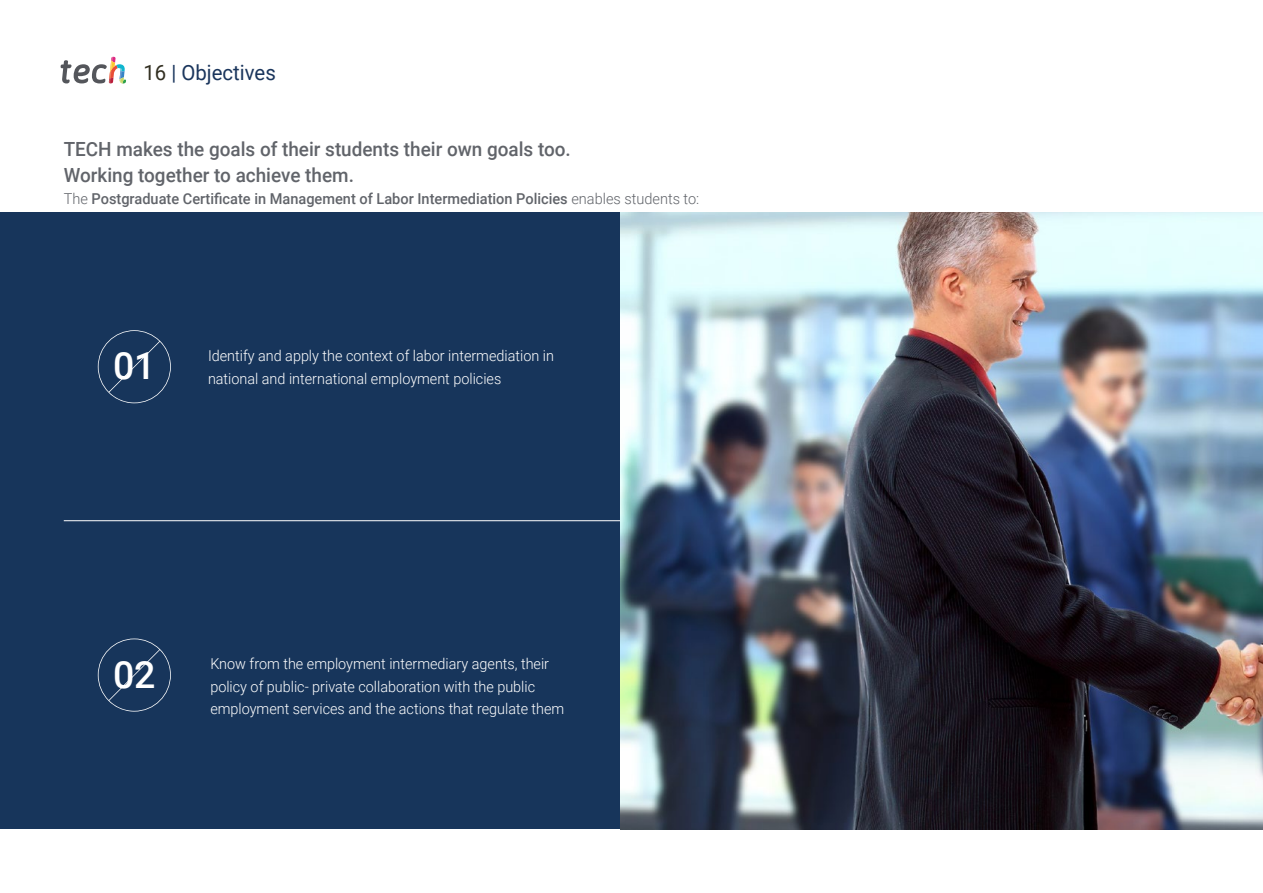
<style>
.page{position:relative;width:1263px;height:893px;background:#fff}
.page>*{position:absolute;margin:0;border:0;box-sizing:border-box;transform-origin:0 0}
.t1{font:500 37.5px "Roboto";color:#fff}
.t2{font:21px "Roboto";color:#1a355c}
.t3{font:500 19.5px/25.5px "Roboto";color:#61646a}
.t4{font:300 15px/22.5px "Roboto";color:#fff;scale:.96 1}
.t5{font:500 15px "Roboto";color:#61646a}
.s1{color:#312e20}
.s2{font-weight:300}
</style>
<div class="page">
<svg style="left:61px;top:57px;width:65px;height:27px"></svg>
<div style="left:0;top:213px;width:621px;height:616px;background:#17355b"></div>
<svg style="left:98px;top:330px;width:73px;height:73px"></svg>
<svg style="left:98px;top:638px;width:73px;height:74px"></svg>
<hr style="left:64px;top:520px;width:1199px;height:1px;background:#fff">
<img style="left:621px;top:213px;width:642px;height:616px">
<h2 class="t2" style="left:144px;top:57px;width:134px"><span class="s1">16</span> | Objectives</h2>
<h3 class="t3" style="left:64px;top:136px;width:508px">TECH makes the goals of their students their own goals too.<br>Working together to achieve them.</h3>
<p class="t5" style="left:64px;top:188px;width:637px"><span class="s2">The</span> Postgraduate Certificate in Management of Labor Intermediation Policies <span class="s2">enables students to:</span></p>
<h1 class="t1" style="left:113px;top:340px;width:44px">01</h1>
<p class="t4" style="left:208px;top:344px;width:362px">Identify and apply the context of labor intermediation in national and international employment policies</p>
<h1 class="t1" style="left:113px;top:648px;width:44px">02</h1>
<p class="t4" style="left:210px;top:652px;width:370px">Know from the employment intermediary agents, their policy of public- private collaboration with the public employment services and the actions that regulate them</p>
</div>
